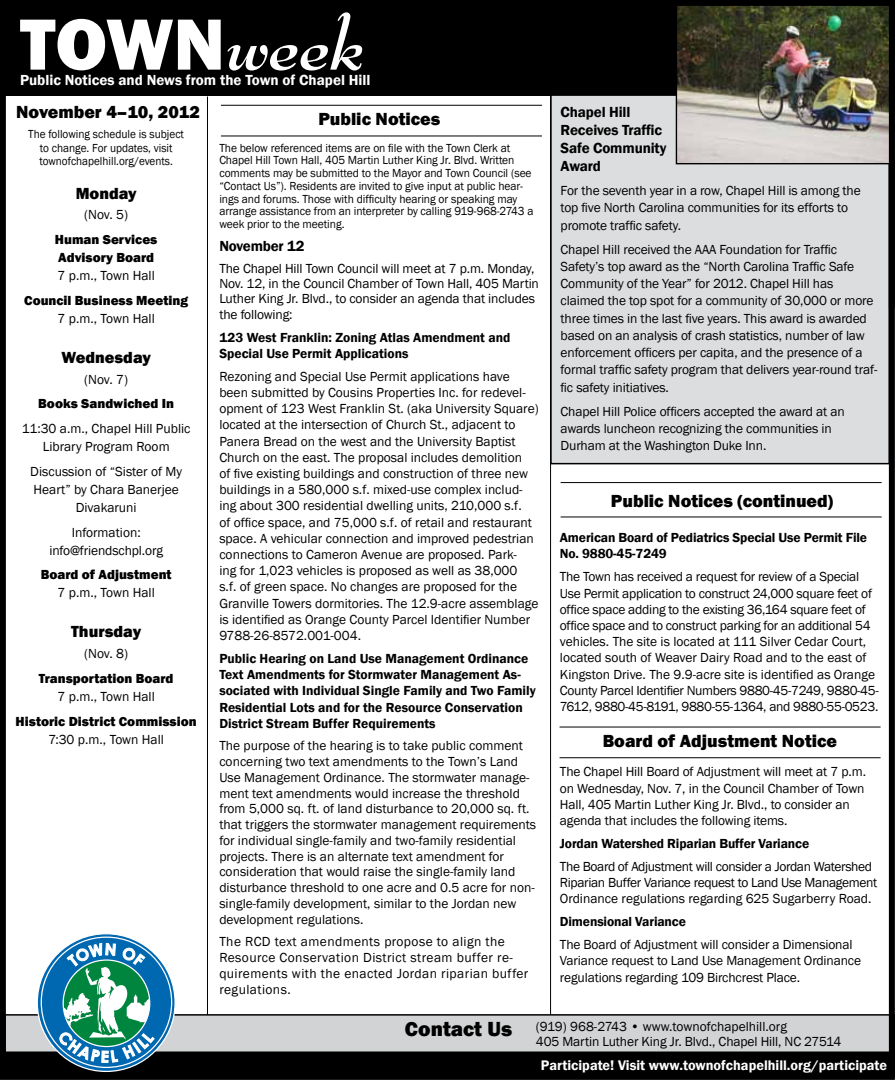
<style>
.page{position:relative;width:895px;height:1080px;background:#fff}
.page>*{position:absolute;margin:0;border:0;box-sizing:border-box;transform-origin:0 0}
.t1{font:800 75px "Franklin Gothic";color:#fff}
.t2{font:800 18px "Franklin Gothic";color:#000}
.t3{font:800 16.5px "Franklin Gothic";color:#000}
.t4{font:600 15px/18px "Franklin Gothic";letter-spacing:-.01em;color:#000}
.t5{font:600 15px "Franklin Gothic";color:#fff}
.t6{font:600 14.25px "Franklin Gothic";color:#fff}
.t7{font:13.5px/16.2px "Franklin Gothic";letter-spacing:-.01em;color:#000}
.t8{font:600 13.5px/16.2px "Franklin Gothic";color:#000}
.t9{font:13.5px/15.9px "Franklin Gothic";letter-spacing:.03em;color:#000}
.t10{font:800 13.5px/18px "Franklin Gothic";color:#000}
.t11{font:12px/12.8px "Franklin Gothic";letter-spacing:-.005em;color:#000;scale:.96 1}
.t12{font:12px/13.5px "Franklin Gothic";letter-spacing:-.005em;color:#000;text-align:center;scale:.94 1}
.s1{font-family:"Bernhard Modern Std";font-weight:700;font-style:italic}
.s2{font-weight:800;font-size:21px}
</style>
<div class="page">
<div style="left:0;top:3px;width:894px;height:93px;background:#000"></div>
<div style="left:4px;top:1053px;width:890px;height:25px;background:#000"></div>
<hr style="left:560px;top:517px;width:321px;height:1px;background:#000">
<hr style="left:560px;top:482px;width:321px;height:1px;background:#000">
<hr style="left:550px;top:96px;width:1px;height:921px;background:#000">
<hr style="left:221px;top:136px;width:320px;height:1px;background:#000">
<hr style="left:221px;top:105px;width:320px;height:1px;background:#000">
<hr style="left:207px;top:97px;width:1px;height:920px;background:#000">
<div style="left:5px;top:1015px;width:889px;height:37px;background:#d1d3d4"></div>
<div style="left:4px;top:1014px;width:890px;height:39px;border:2px solid #000"></div>
<div style="left:550px;top:95px;width:339px;height:369px;background:#dcddde"></div>
<div style="left:550px;top:94px;width:339px;height:370px;border:2px solid #000"></div>
<div style="left:0;top:0;width:894px;height:1080px;border:6px solid #000"></div>
<hr style="left:559px;top:757px;width:321px;height:1px;background:#000">
<hr style="left:559px;top:727px;width:321px;height:1px;background:#000">
<svg style="left:37px;top:934px;width:138px;height:137px"></svg>
<div style="left:41px;top:937px;width:130px;height:130px;background:#0067b1;border-radius:50%"></div>
<svg style="left:60px;top:943px;width:94px;height:120px"></svg>
<img style="left:677px;top:6px;width:211px;height:156px">
<div style="left:675px;top:0;width:219px;height:164px;border:1px solid #000"></div>
<div style="left:587px;top:0;width:307px;height:6px;background:#000"></div>
<div style="left:888px;top:1px;width:6px;height:307px;background:#000"></div>
<h1 class="t1" style="left:20px;top:-4px;width:345px">TOWN<span class="s1">week</span></h1>
<p class="t5" style="left:20px;top:71px;width:352px">Public Notices and News from the Town of Chapel Hill</p>
<h2 class="t2" style="left:16px;top:100px;width:185px">November 4–10, 2012</h2>
<h2 class="t2" style="left:318px;top:108px;width:123px">Public Notices</h2>
<p class="t11" style="left:219px;top:141px;width:329px">The below referenced items are on file with the Town Clerk at Chapel Hill Town Hall, 405 Martin Luther King Jr. Blvd. Written comments may be submitted to the Mayor and Town Council (see “Contact Us”). Residents are invited to give input at public hear&shy;ings and forums. Those with difficulty hearing or speaking may arrange assistance from an interpreter by calling 919-968-2743 a week prior to the meeting.</p>
<p class="t4" style="left:219px;top:237px;width:87px">November 12</p>
<p class="t7" style="left:219px;top:261px;width:321px;line-height:15.5px">The Chapel Hill Town Council will meet at 7 p.m. Monday, Nov. 12, in the Council Chamber of Town Hall, 405 Martin Luther King Jr. Blvd., to consider an agenda that includes the following:</p>
<p class="t8" style="left:219px;top:329px;width:292px">123 West Franklin: Zoning Atlas Amendment and<br>Special Use Permit Applications</p>
<p class="t7" style="left:219px;top:369px;width:321px">Rezoning and Special Use Permit applications have been submitted by Cousins Properties Inc. for redevel&shy;opment of 123 West Franklin St. (aka University Square) located at the intersection of Church St., adjacent to Panera Bread on the west and the University Baptist Church on the east. The proposal includes demolition<br>of five existing buildings and construction of three new buildings in a 580,000 s.f. mixed-use complex includ&shy;ing about 300 residential dwelling units, 210,000 s.f.<br>of office space, and 75,000 s.f. of retail and restaurant space. A vehicular connection and improved pedestrian connections to Cameron Avenue are proposed. Park-<br>ing for 1,023 vehicles is proposed as well as 38,000<br>s.f. of green space. No changes are proposed for the Granville Towers dormitories. The 12.9-acre assemblage is identified as Orange County Parcel Identifier Number 9788-26-8572.001-004.</p>
<p class="t8" style="left:219px;top:651px;width:318px">Public Hearing on Land Use Management Ordinance Text Amendments for Stormwater Management As&shy;sociated with Individual Single Family and Two Family Residential Lots and for the Resource Conservation District Stream Buffer Requirements</p>
<p class="t7" style="left:219px;top:738px;width:318px;line-height:15.8px">The purpose of the hearing is to take public comment concerning two text amendments to the Town’s Land Use Management Ordinance. The stormwater manage&shy;ment text amendments would increase the threshold from 5,000 sq. ft. of land disturbance to 20,000 sq. ft. that triggers the stormwater management requirements for individual single-family and two-family residential projects. There is an alternate text amendment for consideration that would raise the single-family land disturbance threshold to one acre and 0.5 acre for non&shy;single-family development, similar to the Jordan new development regulations.</p>
<p class="t9" style="left:219px;top:934px;width:310px">The RCD text amendments propose to align the Resource Conservation District stream buffer re&shy;quirements with the enacted Jordan riparian buffer regulations.</p>
<p class="t12" style="left:28px;top:128px;width:167px">The following schedule is subject to change. For updates, visit townofchapelhill.org/events.</p>
<p class="t3" style="left:76px;top:183px;width:62px">Monday</p>
<p class="t7" style="left:84px;top:207px;width:45px">(Nov. 5)</p>
<p class="t10" style="left:55px;top:231px;width:104px">Human Services<br>Advisory Board</p>
<p class="t7" style="left:58px;top:268px;width:99px">7 p.m., Town Hall</p>
<p class="t10" style="left:24px;top:291px;width:165px">Council Business Meeting</p>
<p class="t7" style="left:58px;top:311px;width:99px">7 p.m., Town Hall</p>
<p class="t3" style="left:61px;top:347px;width:91px">Wednesday</p>
<p class="t7" style="left:84px;top:371px;width:45px">(Nov. 7)</p>
<p class="t10" style="left:38px;top:395px;width:137px">Books Sandwiched In</p>
<p class="t7" style="left:22px;top:420px;width:170px;line-height:18px;text-align:center">11:30 a.m., Chapel Hill Public<br>Library Program Room</p>
<p class="t7" style="left:30px;top:463px;width:153px;line-height:18px;text-align:center">Discussion of “Sister of My<br>Heart” by Chara Banerjee<br>Divakaruni</p>
<p class="t7" style="left:49px;top:523px;width:115px;line-height:18px;text-align:center">Information: info@friendschpl.org</p>
<p class="t10" style="left:41px;top:566px;width:132px">Board of Adjustment</p>
<p class="t7" style="left:58px;top:585px;width:99px">7 p.m., Town Hall</p>
<p class="t3" style="left:71px;top:621px;width:71px">Thursday</p>
<p class="t7" style="left:84px;top:646px;width:45px">(Nov. 8)</p>
<p class="t10" style="left:39px;top:669px;width:136px">Transportation Board</p>
<p class="t7" style="left:58px;top:689px;width:99px">7 p.m., Town Hall</p>
<p class="t10" style="left:16px;top:712px;width:182px">Historic District Commission</p>
<p class="t7" style="left:48px;top:731px;width:117px">7:30 p.m., Town Hall</p>
<p class="t4" style="left:560px;top:103px;width:107px">Chapel Hill<br>Receives Traffic<br>Safe Community<br>Award</p>
<p class="t7" style="left:560px;top:182px;width:301px;line-height:17.2px">For the seventh year in a row, Chapel Hill is among the top five North Carolina communities for its efforts to promote traffic safety.</p>
<p class="t7" style="left:560px;top:241px;width:318px;line-height:17.2px">Chapel Hill received the AAA Foundation for Traffic Safety’s top award as the “North Carolina Traffic Safe Community of the Year” for 2012. Chapel Hill has claimed the top spot for a community of 30,000 or more three times in the last five years. This award is awarded based on an analysis of crash statistics, number of law enforcement officers per capita, and the presence of a formal traffic safety program that delivers year-round traf&shy;fic safety initiatives.</p>
<p class="t7" style="left:560px;top:403px;width:286px;line-height:17.2px">Chapel Hill Police officers accepted the award at an awards luncheon recognizing the communities in<br>Durham at the Washington Duke Inn.</p>
<h2 class="t2" style="left:610px;top:489px;width:223px">Public Notices (continued)</h2>
<p class="t8" style="left:559px;top:530px;width:308px">American Board of Pediatrics Special Use Permit File<br>No. 9880-45-7249</p>
<p class="t7" style="left:559px;top:569px;width:320px">The Town has received a request for review of a Special Use Permit application to construct 24,000 square feet of office space adding to the existing 36,164 square feet of office space and to construct parking for an additional 54 vehicles. The site is located at 111 Silver Cedar Court, located south of Weaver Dairy Road and to the east of Kingston Drive. The 9.9-acre site is identified as Orange County Parcel Identifier Numbers 9880-45-7249, 9880-45- 7612, 9880-45-8191, 9880-55-1364, and 9880-55-0523.</p>
<h2 class="t2" style="left:602px;top:729px;width:236px">Board of Adjustment Notice</h2>
<p class="t7" style="left:559px;top:764px;width:307px">The Chapel Hill Board of Adjustment will meet at 7 p.m. on Wednesday, Nov. 7, in the Council Chamber of Town Hall, 405 Martin Luther King Jr. Blvd., to consider an agenda that includes the following items.</p>
<p class="t8" style="left:559px;top:836px;width:251px">Jordan Watershed Riparian Buffer Variance</p>
<p class="t7" style="left:559px;top:859px;width:319px">The Board of Adjustment will consider a Jordan Watershed<br>Riparian Buffer Variance request to Land Use Management<br>Ordinance regulations regarding 625 Sugarberry Road.</p>
<p class="t8" style="left:559px;top:914px;width:127px">Dimensional Variance</p>
<p class="t7" style="left:559px;top:937px;width:302px">The Board of Adjustment will consider a Dimensional<br>Variance request to Land Use Management Ordinance regulations regarding 109 Birchcrest Place.</p>
<p class="t7" style="left:535px;top:1019px;width:307px;line-height:15px;text-indent:-131px"><span class="s2">Contact Us</span> (919) 968-2743 • www.townofchapelhill.org<br>405 Martin Luther King Jr. Blvd., Chapel Hill, NC 27514</p>
<p class="t6" style="left:541px;top:1057px;width:347px">Participate! Visit www.townofchapelhill.org/participate</p>
</div>
